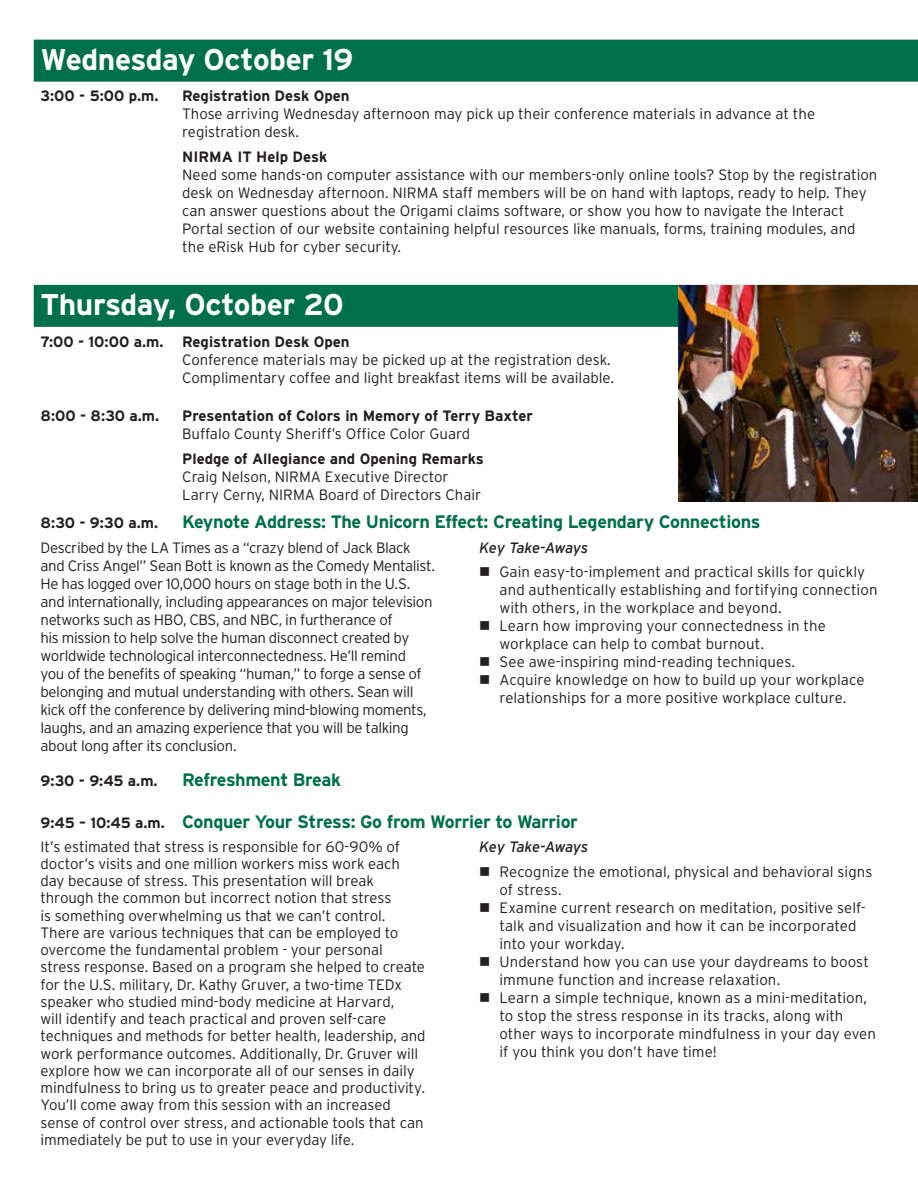
<style>
.page{position:relative;width:918px;height:1188px;background:#fff}
.page>*{position:absolute;margin:0;border:0;box-sizing:border-box;transform-origin:0 0}
.t1{font:700 30px "Interstate";letter-spacing:-.015em;color:#fff}
.t2{font:700 18px "Interstate";letter-spacing:-.02em;color:#00704a}
.t3{font:300 15px/18px "Interstate";letter-spacing:-.005em;color:#231f20}
.t4{font:300 15px/18px "Interstate";letter-spacing:-.025em;color:#231f20}
.t5{font:700 15px "Interstate";color:#231f20}
.t6{font:italic 15px "Interstate";letter-spacing:-.03em;color:#231f20}
.s1{font-size:15px;color:#231f20}
</style>
<div class="page">
<div style="left:34px;top:40px;width:884px;height:42px;background:#00704a"></div>
<div style="left:34px;top:285px;width:884px;height:42px;background:#00704a"></div>
<img style="left:678px;top:285px;width:240px;height:216px">
<h1 class="t1" style="left:40px;top:43px;width:315px">Wednesday October 19</h1>
<p class="t5" style="left:40px;top:88px;width:119px">3:00 - 5:00 p.m.</p>
<p class="t5" style="left:182px;top:88px;width:169px">Registration Desk Open</p>
<p class="t3" style="left:182px;top:105px;width:634px">Those arriving Wednesday afternoon may pick up their conference materials in advance at the registration desk.</p>
<p class="t5" style="left:182px;top:148px;width:147px">NIRMA IT Help Desk</p>
<p class="t3" style="left:182px;top:166px;width:697px">Need some hands-on computer assistance with our members-only online tools? Stop by the registration desk on Wednesday afternoon. NIRMA staff members will be on hand with laptops, ready to help. They can answer questions about the Origami claims software, or show you how to navigate the Interact Portal section of our website containing helpful resources like manuals, forms, training modules, and the eRisk Hub for cyber security.</p>
<h1 class="t1" style="left:40px;top:288px;width:305px">Thursday, October 20</h1>
<p class="t5" style="left:40px;top:333px;width:124px">7:00 - 10:00 a.m.</p>
<p class="t5" style="left:182px;top:333px;width:169px">Registration Desk Open</p>
<p class="t3" style="left:182px;top:350px;width:433px">Conference materials may be picked up at the registration desk.<br>Complimentary coffee and light breakfast items will be available.</p>
<p class="t5" style="left:40px;top:407px;width:120px">8:00 - 8:30 a.m.</p>
<p class="t5" style="left:182px;top:407px;width:352px">Presentation of Colors in Memory of Terry Baxter</p>
<p class="t3" style="left:182px;top:424px;width:289px">Buffalo County Sheriff’s Office Color Guard</p>
<p class="t5" style="left:182px;top:450px;width:303px">Pledge of Allegiance and Opening Remarks</p>
<p class="t3" style="left:182px;top:467px;width:301px">Craig Nelson, NIRMA Executive Director<br>Larry Cerny, NIRMA Board of Directors Chair</p>
<p class="t5" style="left:40px;top:514px;width:119px">8:30 - 9:30 a.m.</p>
<p class="t2" style="left:182px;top:512px;width:580px">Keynote Address: The Unicorn Effect: Creating Legendary Connections</p>
<p class="t4" style="left:40px;top:538px;width:396px">Described by the LA Times as a “crazy blend of Jack Black and Criss Angel” Sean Bott is known as the Comedy Mentalist.<br>He has logged over 10,000 hours on stage both in the U.S. and internationally, including appearances on major television networks such as HBO, CBS, and NBC, in furtherance of<br>his mission to help solve the human disconnect created by worldwide technological interconnectedness. He’ll remind<br>you of the benefits of speaking “human,” to forge a sense of belonging and mutual understanding with others. Sean will kick off the conference by delivering mind-blowing moments, laughs, and an amazing experience that you will be talking about long after its conclusion.</p>
<p class="t6" style="left:479px;top:539px;width:111px">Key Take-Aways</p>
<p class="t3" style="left:500px;top:563px;width:380px;text-indent:-20px">■ Gain easy-to-implement and practical skills for quickly and authentically establishing and fortifying connection with others, in the workplace and beyond.</p>
<p class="t3" style="left:500px;top:617px;width:328px;text-indent:-20px">■ Learn how improving your connectedness in the workplace can help to combat burnout.</p>
<p class="t3" style="left:479px;top:653px;width:317px">■ See awe-inspiring mind-reading techniques.</p>
<p class="t3" style="left:479px;top:671px;width:387px;text-align:center">■ Acquire knowledge on how to build up your workplace relationships for a more positive workplace culture.</p>
<p class="t5" style="left:40px;top:772px;width:119px">9:30 - 9:45 a.m.</p>
<p class="t2" style="left:182px;top:769px;width:160px">Refreshment Break</p>
<p class="t2" style="left:40px;top:811px;width:539px"><span class="s1">9:45 – 10:45 a.m.</span> Conquer Your Stress: Go from Worrier to Warrior</p>
<p class="t3" style="left:40px;top:838px;width:387px;line-height:17.2px">It’s estimated that stress is responsible for 60-90% of doctor’s visits and one million workers miss work each day because of stress. This presentation will break through the common but incorrect notion that stress<br>is something overwhelming us that we can’t control.<br>There are various techniques that can be employed to overcome the fundamental problem - your personal stress response. Based on a program she helped to create for the U.S. military, Dr. Kathy Gruver, a two-time TEDx speaker who studied mind-body medicine at Harvard,<br>will identify and teach practical and proven self-care techniques and methods for better health, leadership, and work performance outcomes. Additionally, Dr. Gruver will explore how we can incorporate all of our senses in daily mindfulness to bring us to greater peace and productivity.<br>You’ll come away from this session with an increased sense of control over stress, and actionable tools that can immediately be put to use in your everyday life.</p>
<p class="t6" style="left:479px;top:839px;width:111px">Key Take-Aways</p>
<p class="t3" style="left:500px;top:863px;width:374px;text-indent:-20px">■ Recognize the emotional, physical and behavioral signs of stress.</p>
<p class="t3" style="left:500px;top:899px;width:368px;text-indent:-20px">■ Examine current research on meditation, positive self&shy;talk and visualization and how it can be incorporated into your workday.</p>
<p class="t3" style="left:500px;top:953px;width:371px;text-indent:-20px">■ Understand how you can use your daydreams to boost immune function and increase relaxation.</p>
<p class="t3" style="left:500px;top:989px;width:378px;text-indent:-20px">■ Learn a simple technique, known as a mini-meditation, to stop the stress response in its tracks, along with other ways to incorporate mindfulness in your day even if you think you don’t have time!</p>
</div>
